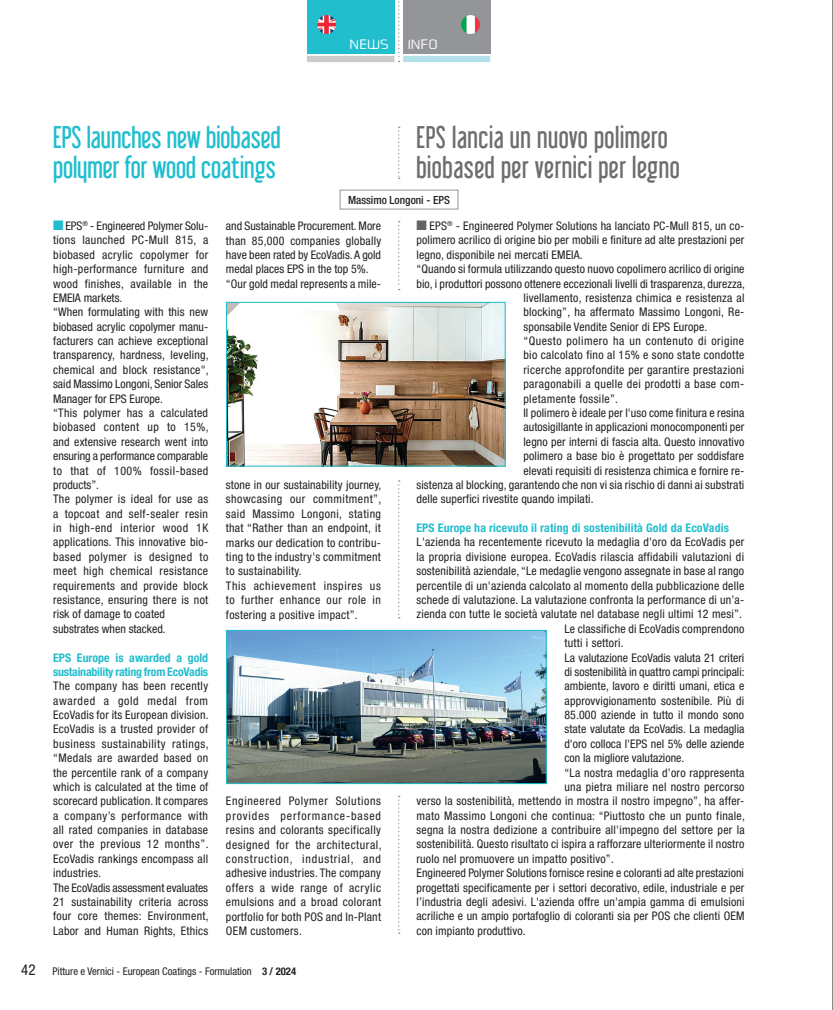
<style>
.page{position:relative;width:833px;height:1010px;background:#fff}
.page>*{position:absolute;margin:0;border:0;box-sizing:border-box;transform-origin:0 0}
.t1{font:27.5px/30px "Libel Suit";letter-spacing:.02em;color:#6c6d70}
.t2{font:27.5px/30px "Libel Suit";color:#21bece}
.t3{font:13.75px "Ea Designer";letter-spacing:.025em;color:#fff}
.t4{font:condensed 11.88px/14.4px "Helvetica Neue";letter-spacing:.02em;color:#231f20}
.t5{font:condensed 11.88px/14.4px "Helvetica Neue";color:#231f20}
.t6{font:700 condensed 11.88px "Helvetica Neue";letter-spacing:.005em;color:#21bece}
.t7{font:700 condensed 11.88px/14.4px "Helvetica Neue";letter-spacing:-.02em;color:#21bece}
.t8{font:condensed 11.88px "Helvetica Neue";letter-spacing:.04em;color:#231f20}
.t9{font:500 condensed 11.25px "Helvetica Neue";color:#231f20}
.t10{font:condensed 10.62px "Helvetica Neue";color:#231f20}
.s1{color:#21bece}
.s2{color:#636366}
.s3{font-size:15px}
.s4{font-weight:700}
</style>
<div class="page">
<div style="left:307px;top:0;width:87px;height:54px;background:#21bece"></div>
<div style="left:307px;top:56px;width:87px;height:6px;background:#cacbcd"></div>
<svg style="left:398px;top:0;width:92px;height:62px;background:#9fa5a8"></svg>
<img style="left:317px;top:15px;width:19px;height:19px;border-radius:9px">
<img style="left:461px;top:15px;width:19px;height:19px;border-radius:9px">
<img style="left:832px;top:47px;width:1px;height:242px">
<hr style="left:832px;top:289px;width:1px;height:527px;background:#d4d5d2">
<svg style="left:398px;top:127px;width:2px;height:52px"></svg>
<svg style="left:398px;top:480px;width:2px;height:138px"></svg>
<svg style="left:398px;top:796px;width:2px;height:138px"></svg>
<svg style="left:398px;top:221px;width:2px;height:69px"></svg>
<img style="left:228px;top:304px;width:276px;height:161px">
<div style="left:226px;top:302px;width:280px;height:165px;border:1px solid #21bece"></div>
<img style="left:228px;top:632px;width:317px;height:150px">
<div style="left:226px;top:630px;width:321px;height:154px;border:1px solid #21bece"></div>
<svg style="left:339px;top:189px;width:119px;height:21px"></svg>
<p class="t3" style="left:350px;top:37px;width:41px">NEWS</p>
<p class="t3" style="left:408px;top:37px;width:31px">INFO</p>
<h1 class="t2" style="left:53px;top:123px;width:229px">EPS launches new biobased polymer for wood coatings</h1>
<h1 class="t1" style="left:416px;top:123px;width:265px">EPS lancia un nuovo polimero biobased per vernici per legno</h1>
<p class="t4" style="left:53px;top:219px;width:157px"><span class="s1">■</span>EPS<sup>®</sup> - Engineered Polymer Solu&shy;tions launched PC-Mull 815, a biobased acrylic copolymer for high-performance furniture and wood finishes, available in the<br>EMEIA markets.<br>“When formulating with this new biobased acrylic copolymer manu&shy;facturers can achieve exceptional transparency, hardness, leveling, chemical and block resistance", said Massimo Longoni, Senior Sales<br>Manager for EPS Europe.<br>“This polymer has a calculated biobased content up to 15%, and extensive research went into ensuring a performance comparable to that of 100% fossil-based products”.<br>The polymer is ideal for use as a topcoat and self-sealer resin in high-end interior wood 1K applications. This innovative bio&shy;based polymer is designed to meet high chemical resistance requirements and provide block resistance, ensuring there is not risk of damage to coated substrates when stacked.</p>
<p class="t7" style="left:53px;top:650px;width:157px">EPS Europe is awarded a gold sustainability rating from EcoVadis</p>
<p class="t4" style="left:53px;top:679px;width:157px">The company has been recently awarded a gold medal from<br>EcoVadis for its European division.<br>EcoVadis is a trusted provider of business sustainability ratings, “Medals are awarded based on the percentile rank of a company which is calculated at the time of scorecard publication. It compares a company’s performance with all rated companies in database over the previous 12 months”.<br>EcoVadis rankings encompass all industries.<br>The EcoVadis assessment evaluates<br>21 sustainability criteria across four core themes: Environment,<br>Labor and Human Rights, Ethics</p>
<p class="t9" style="left:348px;top:193px;width:104px">Massimo Longoni - EPS</p>
<p class="t5" style="left:226px;top:219px;width:157px">and Sustainable Procurement. More than 85,000 companies globally have been rated by EcoVadis. A gold medal places EPS in the top 5%. “Our gold medal represents a mile-</p>
<p class="t4" style="left:226px;top:478px;width:157px">stone in our sustainability journey, showcasing our commitment”, said Massimo Longoni, stating that “Rather than an endpoint, it marks our dedication to contribu&shy;ting to the industry's commitment to sustainability.<br>This achievement inspires us to further enhance our role in fostering a positive impact”.</p>
<p class="t4" style="left:226px;top:794px;width:157px;text-align:justify">Engineered Polymer Solutions provides performance-based resins and colorants specifically designed for the architectural, construction, industrial, and adhesive industries. The company offers a wide range of acrylic emulsions and a broad colorant portfolio for both POS and In-Plant OEM customers.</p>
<p class="t4" style="left:416px;top:219px;width:329px"><span class="s2">■</span> EPS<sup>®</sup> - Engineered Polymer Solutions ha lanciato PC-Mull 815, un co-</p>
<p class="t4" style="left:416px;top:233px;width:329px">polimero acrilico di origine bio per mobili e finiture ad alte prestazioni per</p>
<p class="t4" style="left:416px;top:247px;width:168px">legno, disponibile nei mercati EMEIA.</p>
<p class="t4" style="left:416px;top:262px;width:329px">“Quando si formula utilizzando questo nuovo copolimero acrilico di origine</p>
<p class="t4" style="left:416px;top:276px;width:330px">bio, i produttori possono ottenere eccezionali livelli di trasparenza, durezza,</p>
<p class="t4" style="left:523px;top:290px;width:223px">livellamento, resistenza chimica e resistenza al</p>
<p class="t4" style="left:523px;top:305px;width:222px">blocking”, ha affermato Massimo Longoni, Re-</p>
<p class="t4" style="left:523px;top:319px;width:185px">sponsabile Vendite Senior di EPS Europe.</p>
<p class="t8" style="left:523px;top:334px;width:222px">“Questo polimero ha un contenuto di origine</p>
<p class="t4" style="left:523px;top:348px;width:222px">bio calcolato fino al 15% e sono state condotte</p>
<p class="t4" style="left:523px;top:362px;width:222px">ricerche approfondite per garantire prestazioni</p>
<p class="t4" style="left:523px;top:377px;width:222px">paragonabili a quelle dei prodotti a base com-</p>
<p class="t4" style="left:523px;top:391px;width:96px">pletamente fossile”.</p>
<p class="t4" style="left:523px;top:405px;width:222px">Il polimero è ideale per l'uso come finitura e resina</p>
<p class="t4" style="left:523px;top:420px;width:222px">autosigillante in applicazioni monocomponenti per</p>
<p class="t4" style="left:523px;top:434px;width:222px">legno per interni di fascia alta. Questo innovativo</p>
<p class="t4" style="left:523px;top:449px;width:222px">polimero a base bio è progettato per soddisfare</p>
<p class="t4" style="left:523px;top:463px;width:222px">elevati requisiti di resistenza chimica e fornire re-</p>
<p class="t4" style="left:416px;top:477px;width:329px">sistenza al blocking, garantendo che non vi sia rischio di danni ai substrati</p>
<p class="t4" style="left:416px;top:492px;width:179px">delle superfici rivestite quando impilati.</p>
<p class="t6" style="left:416px;top:521px;width:314px">EPS Europe ha ricevuto il rating di sostenibilità Gold da EcoVadis</p>
<p class="t4" style="left:416px;top:535px;width:329px">L'azienda ha recentemente ricevuto la medaglia d'oro da EcoVadis per</p>
<p class="t4" style="left:416px;top:549px;width:329px">la propria divisione europea. EcoVadis rilascia affidabili valutazioni di</p>
<p class="t4" style="left:416px;top:564px;width:329px">sostenibilità aziendale, “Le medaglie vengono assegnate in base al rango</p>
<p class="t4" style="left:416px;top:578px;width:329px">percentile di un'azienda calcolato al momento della pubblicazione delle</p>
<p class="t4" style="left:416px;top:592px;width:329px">schede di valutazione. La valutazione confronta la performance di un’a-</p>
<p class="t4" style="left:416px;top:607px;width:327px">zienda con tutte le società valutate nel database negli ultimi 12 mesi”.</p>
<p class="t4" style="left:564px;top:621px;width:181px">Le classifiche di EcoVadis comprendono</p>
<p class="t4" style="left:564px;top:636px;width:61px">tutti i settori.</p>
<p class="t5" style="left:564px;top:650px;width:181px">La valutazione EcoVadis valuta 21 criteri</p>
<p class="t5" style="left:564px;top:664px;width:182px">di sostenibilità in quattro campi principali:</p>
<p class="t4" style="left:564px;top:679px;width:181px">ambiente, lavoro e diritti umani, etica e</p>
<p class="t4" style="left:564px;top:693px;width:181px">approvvigionamento sostenibile. Più di</p>
<p class="t4" style="left:564px;top:707px;width:181px">85.000 aziende in tutto il mondo sono</p>
<p class="t4" style="left:564px;top:722px;width:181px">state valutate da EcoVadis. La medaglia</p>
<p class="t5" style="left:564px;top:736px;width:181px">d'oro colloca l'EPS nel 5% delle aziende</p>
<p class="t5" style="left:564px;top:751px;width:121px">con la migliore valutazione.</p>
<p class="t4" style="left:564px;top:765px;width:181px">“La nostra medaglia d’oro rappresenta</p>
<p class="t4" style="left:564px;top:779px;width:181px">una pietra miliare nel nostro percorso</p>
<p class="t4" style="left:416px;top:794px;width:329px">verso la sostenibilità, mettendo in mostra il nostro impegno”, ha affer-</p>
<p class="t4" style="left:416px;top:808px;width:330px">mato Massimo Longoni che continua: “Piuttosto che un punto finale,</p>
<p class="t4" style="left:416px;top:823px;width:330px">segna la nostra dedizione a contribuire all'impegno del settore per la</p>
<p class="t4" style="left:416px;top:837px;width:329px">sostenibilità. Questo risultato ci ispira a rafforzare ulteriormente il nostro</p>
<p class="t4" style="left:416px;top:851px;width:199px">ruolo nel promuovere un impatto positivo”.</p>
<p class="t4" style="left:416px;top:866px;width:329px">Engineered Polymer Solutions fornisce resine e coloranti ad alte prestazioni</p>
<p class="t4" style="left:416px;top:880px;width:329px">progettati specificamente per i settori decorativo, edile, industriale e per</p>
<p class="t4" style="left:416px;top:894px;width:330px">l’industria degli adesivi. L'azienda offre un'ampia gamma di emulsioni</p>
<p class="t4" style="left:416px;top:909px;width:329px">acriliche e un ampio portafoglio di coloranti sia per POS che clienti OEM</p>
<p class="t4" style="left:416px;top:923px;width:111px">con impianto produttivo.</p>
<p class="t10" style="left:21px;top:965px;width:276px"><span class="s3">42</span> Pitture e Vernici - European Coatings - Formulation <span class="s4">3 / 2024</span></p>
</div>
